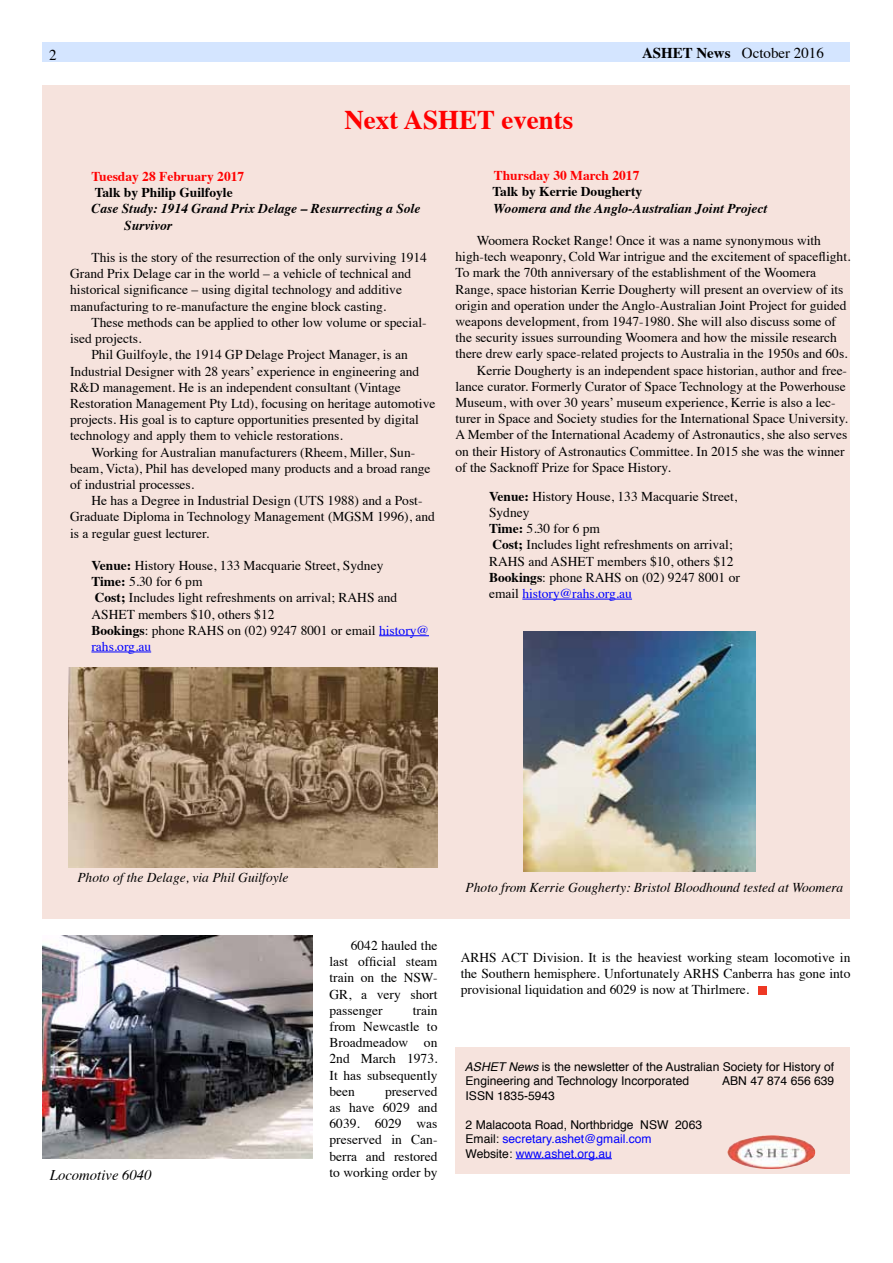
<style>
.page{position:relative;width:893px;height:1263px;background:#fff}
.page>*{position:absolute;margin:0;border:0;box-sizing:border-box;transform-origin:0 0}
.t1{font:700 27px "Times";color:#f00}
.t2{font:15px "Times";color:#000}
.t3{font:italic 14.7px "Times";color:#000}
.t4{font:13.5px/16.2px "Times";color:#000}
.t5{font:italic 700 13.5px/16.2px "Times";color:#000}
.t6{font:italic 13.5px "Times";color:#000}
.t7{font:700 13.5px "Times";color:#000}
.t8{font:700 13.5px "Times";color:#f00}
.t9{font:12.15px/14.5px "Helvetica";color:#000}
.s1{font-weight:700}
.s2{color:#00f}
.s3{font-style:italic}
</style>
<div class="page">
<div style="left:43px;top:85px;width:807px;height:833px;background:#f6e3dd"></div>
<img style="left:68px;top:667px;width:369px;height:200px">
<div style="left:43px;top:43px;width:807px;height:19px;background:#d4e5ff"></div>
<hr style="left:379px;top:635px;width:50px;height:1px;background:#00f">
<hr style="left:91px;top:652px;width:60px;height:1px;background:#00f">
<hr style="left:522px;top:599px;width:110px;height:1px;background:#00f">
<img style="left:524px;top:632px;width:231px;height:239px">
<div style="left:455px;top:1047px;width:395px;height:127px;background:#f6e3dd"></div>
<hr style="left:516px;top:1158px;width:96px;height:1px;background:#00f">
<img style="left:727px;top:1135px;width:88px;height:34px">
<img style="left:43px;top:935px;width:269px;height:223px">
<div style="left:758px;top:986px;width:8px;height:9px;background:#ee3824"></div>
<p class="t2" style="left:49px;top:48px;width:9px">2</p>
<p class="t2" style="left:642px;top:47px;width:183px"><span class="s1">ASHET News</span> October 2016</p>
<h1 class="t1" style="left:344px;top:109px;width:231px">Next ASHET events</h1>
<p class="t8" style="left:91px;top:171px;width:154px">Tuesday 28 February 2017</p>
<p class="t7" style="left:95px;top:187px;width:139px">Talk by Philip Guilfoyle</p>
<p class="t5" style="left:124px;top:202px;width:298px;text-indent:-33px">Case Study: 1914 Grand Prix Delage – Resurrecting a Sole<br>Survivor</p>
<p class="t4" style="left:70px;top:251px;width:358px;text-indent:21px">This is the story of the resurrection of the only surviving 1914<br>Grand Prix Delage car in the world – a vehicle of technical and historical significance – using digital technology and additive manufacturing to re-manufacture the engine block casting.</p>
<p class="t4" style="left:70px;top:315px;width:358px;text-indent:21px">These methods can be applied to other low volume or special&shy;ised projects.</p>
<p class="t4" style="left:70px;top:348px;width:367px;text-indent:21px">Phil Guilfoyle, the 1914 GP Delage Project Manager, is an Industrial Designer with 28 years’ experience in engineering and R&amp;D management. He is an independent consultant (Vintage Restoration Management Pty Ltd), focusing on heritage automotive projects. His goal is to capture opportunities presented by digital technology and apply them to vehicle restorations.</p>
<p class="t4" style="left:70px;top:445px;width:362px;text-indent:21px">Working for Australian manufacturers (Rheem, Miller, Sun&shy;beam, Victa), Phil has developed many products and a broad range of industrial processes.</p>
<p class="t4" style="left:70px;top:494px;width:366px;text-indent:21px">He has a Degree in Industrial Design (UTS 1988) and a Post-<br>Graduate Diploma in Technology Management (MGSM 1996), and is a regular guest lecturer.</p>
<p class="t4" style="left:91px;top:558px;width:339px"><span class="s1">Venue:</span> History House, 133 Macquarie Street, Sydney<br><span class="s1">Time:</span> 5.30 for 6 pm<br><span class="s1">Cost;</span> Includes light refreshments on arrival; RAHS and ASHET members $10, others $12<br><span class="s1">Bookings</span>: phone RAHS on (02) 9247 8001 or email <span class="s2">history@ rahs.org.au</span></p>
<p class="t8" style="left:494px;top:170px;width:147px">Thursday 30 March 2017</p>
<p class="t7" style="left:492px;top:186px;width:151px">Talk by Kerrie Dougherty</p>
<p class="t5" style="left:494px;top:201px;width:275px">Woomera and the Anglo-Australian Joint Project</p>
<p class="t4" style="left:477px;top:234px;width:346px">Woomera Rocket Range! Once it was a name synonymous with</p>
<p class="t4" style="left:455px;top:250px;width:396px">high-tech weaponry, Cold War intrigue and the excitement of spaceflight.</p>
<p class="t4" style="left:455px;top:266px;width:362px">To mark the 70th anniversary of the establishment of the Woomera</p>
<p class="t4" style="left:455px;top:282px;width:390px">Range, space historian Kerrie Dougherty will present an overview of its</p>
<p class="t4" style="left:455px;top:298px;width:393px">origin and operation under the Anglo-Australian Joint Project for guided</p>
<p class="t4" style="left:455px;top:315px;width:382px">weapons development, from 1947-1980. She will also discuss some of</p>
<p class="t4" style="left:455px;top:331px;width:383px">the security issues surrounding Woomera and how the missile research</p>
<p class="t4" style="left:455px;top:347px;width:394px">there drew early space-related projects to Australia in the 1950s and 60s.</p>
<p class="t4" style="left:477px;top:363px;width:372px">Kerrie Dougherty is an independent space historian, author and free-</p>
<p class="t4" style="left:455px;top:379px;width:392px">lance curator. Formerly Curator of Space Technology at the Powerhouse</p>
<p class="t4" style="left:455px;top:396px;width:382px">Museum, with over 30 years’ museum experience, Kerrie is also a lec-</p>
<p class="t4" style="left:455px;top:412px;width:394px">turer in Space and Society studies for the International Space University.</p>
<p class="t4" style="left:455px;top:428px;width:393px">A Member of the International Academy of Astronautics, she also serves</p>
<p class="t4" style="left:455px;top:444px;width:391px">on their History of Astronautics Committee. In 2015 she was the winner</p>
<p class="t4" style="left:455px;top:460px;width:217px">of the Sacknoff Prize for Space History.</p>
<p class="t4" style="left:489px;top:489px;width:252px"><span class="s1">Venue:</span> History House, 133 Macquarie Street,<br>Sydney<br><span class="s1">Time:</span> 5.30 for 6 pm<br><span class="s1">Cost;</span> Includes light refreshments on arrival;<br>RAHS and ASHET members $10, others $12<br><span class="s1">Bookings</span>: phone RAHS on (02) 9247 8001 or email <span class="s2">history@rahs.org.au</span></p>
<p class="t6" style="left:77px;top:871px;width:213px">Photo of the Delage, via Phil Guilfoyle</p>
<p class="t6" style="left:466px;top:882px;width:379px">Photo from Kerrie Gougherty: Bristol Bloodhound tested at Woomera</p>
<p class="t3" style="left:50px;top:1168px;width:103px">Locomotive 6040</p>
<p class="t4" style="left:329px;top:938px;width:109px;text-align:justify;text-indent:21px">6042 hauled the last official steam train on the NSW-GR, a very short passenger</p>
<p class="t4" style="left:329px;top:1003px;width:109px;text-align:justify;text-indent:83px">train from Newcastle to Broadmeadow on 2nd March 1973.<br>It has subsequently been</p>
<p class="t4" style="left:329px;top:1084px;width:109px;text-align:justify;text-indent:55px">preserved as have 6029 and 6039. 6029 was preserved in Can&shy;berra and restored to working order by</p>
<p class="t4" style="left:461px;top:950px;width:391px;text-align:justify">ARHS ACT Division. It is the heaviest working steam locomotive in the Southern hemisphere. Unfortunately ARHS Canberra has gone into provisional liquidation and 6029 is now at Thirlmere.</p>
<p class="t9" style="left:465px;top:1060px;width:371px"><span class="s3">ASHET News</span> is the newsletter of the Australian Society for History of<br>Engineering and Technology Incorporated</p>
<p class="t9" style="left:722px;top:1075px;width:114px">ABN 47 874 656 639</p>
<p class="t9" style="left:466px;top:1089px;width:91px">ISSN 1835-5943</p>
<p class="t9" style="left:466px;top:1118px;width:238px">2 Malacoota Road, Northbridge NSW 2063<br>Email: <span class="s2">secretary.ashet@gmail.com<br></span>Website: <span class="s2">www.ashet.org.au</span></p>
</div>
